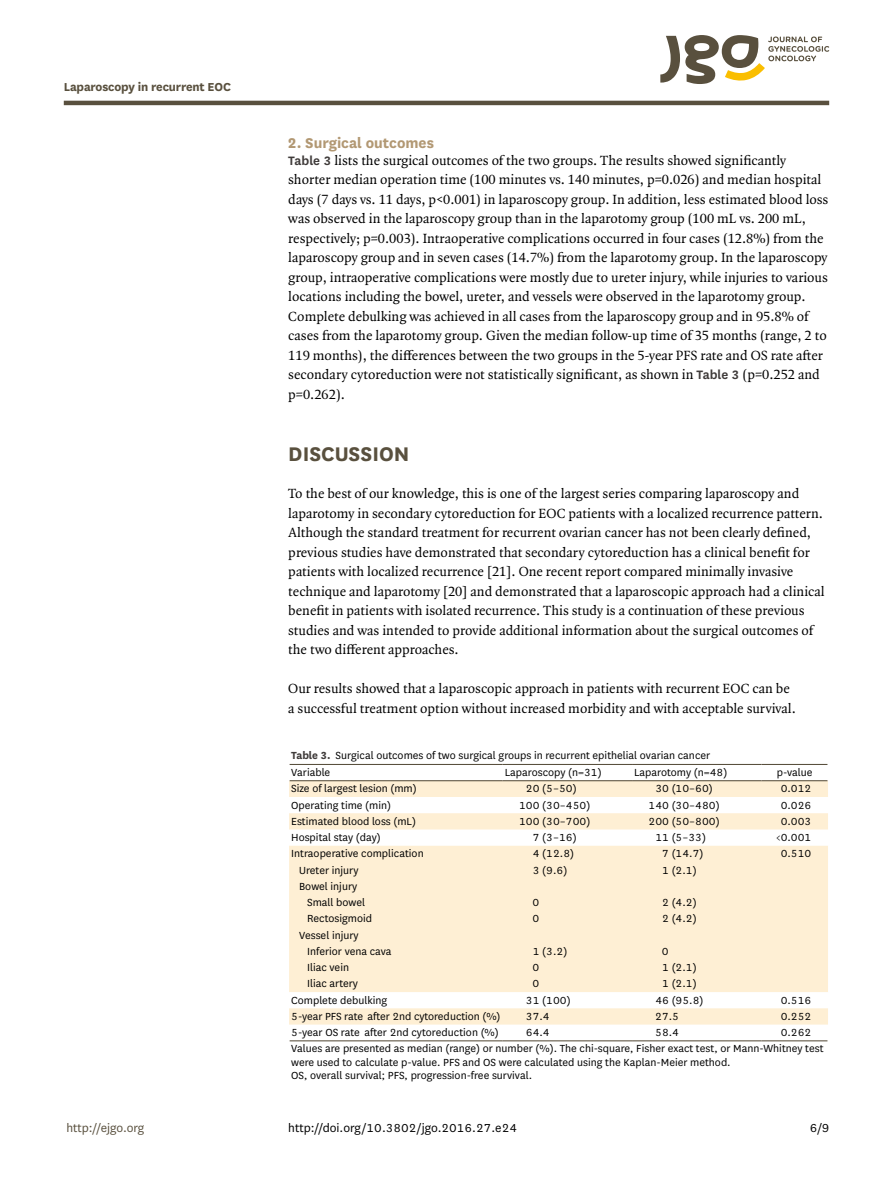
<style>
.page{position:relative;width:893px;height:1191px;background:#fff}
.page>*{position:absolute;margin:0;border:0;box-sizing:border-box;transform-origin:0 0}
.t1{font:700 23.1px "National";color:#59503e}
.t2{font:700 16.5px "National";color:#b29873}
.t3{font:14.25px/19.5px "Quadraat OT";color:#000}
.t4{font:13.5px "National";color:#000}
.t5{font:700 13.5px "National";letter-spacing:-.01em;color:#59503e}
.t6{font:13.5px "National";color:#59503e}
.t7{font:12px/16.2px "National";color:#000}
.s1{font-family:"National";font-weight:600;color:#3f3b3a}
.s2{font-weight:700;color:#3f3b3a}
</style>
<div class="page">
<hr style="left:64px;top:101px;width:765px;height:4px;background:#59503e">
<svg style="left:660px;top:35px;width:169px;height:49px"></svg>
<svg style="left:289px;top:780px;width:539px;height:244px;fill:#feefd4"></svg>
<hr style="left:290px;top:764px;width:213px;height:1px;background:#59503e">
<hr style="left:503px;top:764px;width:129px;height:1px;background:#59503e">
<hr style="left:632px;top:764px;width:129px;height:1px;background:#59503e">
<hr style="left:761px;top:764px;width:66px;height:1px;background:#59503e">
<hr style="left:290px;top:780px;width:213px;height:1px;background:#59503e">
<hr style="left:503px;top:780px;width:129px;height:1px;background:#59503e">
<hr style="left:632px;top:780px;width:129px;height:1px;background:#59503e">
<hr style="left:761px;top:780px;width:66px;height:1px;background:#59503e">
<hr style="left:290px;top:1040px;width:213px;height:1px;background:#59503e">
<hr style="left:503px;top:1040px;width:129px;height:1px;background:#59503e">
<hr style="left:632px;top:1040px;width:129px;height:1px;background:#59503e">
<hr style="left:761px;top:1040px;width:66px;height:1px;background:#59503e">
<p class="t5" style="left:64px;top:77px;width:169px">Laparoscopy in recurrent EOC</p>
<p class="t2" style="left:288px;top:132px;width:147px">2. Surgical outcomes</p>
<p class="t3" style="left:288px;top:150px;width:542px"><span class="s1">Table 3</span> lists the surgical outcomes of the two groups. The results showed significantly shorter median operation time (100 minutes vs. 140 minutes, p=0.026) and median hospital days (7 days vs. 11 days, p&lt;0.001) in laparoscopy group. In addition, less estimated blood loss was observed in the laparoscopy group than in the laparotomy group (100 mL vs. 200 mL, respectively; p=0.003). Intraoperative complications occurred in four cases (12.8%) from the laparoscopy group and in seven cases (14.7%) from the laparotomy group. In the laparoscopy group, intraoperative complications were mostly due to ureter injury, while injuries to various locations including the bowel, ureter, and vessels were observed in the laparotomy group.<br>Complete debulking was achieved in all cases from the laparoscopy group and in 95.8% of cases from the laparotomy group. Given the median follow-up time of 35 months (range, 2 to 119 months), the differences between the two groups in the 5-year PFS rate and OS rate after secondary cytoreduction were not statistically significant, as shown in <span class="s1">Table 3</span> (p=0.252 and p=0.262).</p>
<h1 class="t1" style="left:288px;top:437px;width:123px">DISCUSSION</h1>
<p class="t3" style="left:288px;top:484px;width:538px">To the best of our knowledge, this is one of the largest series comparing laparoscopy and laparotomy in secondary cytoreduction for EOC patients with a localized recurrence pattern.<br>Although the standard treatment for recurrent ovarian cancer has not been clearly defined, previous studies have demonstrated that secondary cytoreduction has a clinical benefit for patients with localized recurrence [21]. One recent report compared minimally invasive technique and laparotomy [20] and demonstrated that a laparoscopic approach had a clinical benefit in patients with isolated recurrence. This study is a continuation of these previous studies and was intended to provide additional information about the surgical outcomes of the two different approaches.</p>
<p class="t3" style="left:288px;top:679px;width:509px">Our results showed that a laparoscopic approach in patients with recurrent EOC can be a successful treatment option without increased morbidity and with acceptable survival.</p>
<p class="t7" style="left:291px;top:746px;width:421px;line-height:17.4px"><span class="s2">Table 3.</span> Surgical outcomes of two surgical groups in recurrent epithelial ovarian cancer<br>Variable</p>
<p class="t7" style="left:505px;top:764px;width:98px">Laparoscopy (n=31)</p>
<p class="t7" style="left:634px;top:764px;width:95px">Laparotomy (n=48)</p>
<p class="t7" style="left:777px;top:764px;width:37px">p-value</p>
<p class="t7" style="left:291px;top:780px;width:127px">Size of largest lesion (mm)</p>
<p class="t7" style="left:526px;top:780px;width:52px">20 (5–50)</p>
<p class="t7" style="left:655px;top:780px;width:59px">30 (10–60)</p>
<p class="t7" style="left:781px;top:780px;width:32px">0.012</p>
<p class="t7" style="left:291px;top:796px;width:101px">Operating time (min)</p>
<p class="t7" style="left:519px;top:796px;width:73px">100 (30–450)</p>
<p class="t7" style="left:648px;top:796px;width:73px">140 (30–480)</p>
<p class="t7" style="left:781px;top:796px;width:32px">0.026</p>
<p class="t7" style="left:291px;top:812px;width:126px">Estimated blood loss (mL)</p>
<p class="t7" style="left:519px;top:812px;width:73px">100 (30–700)</p>
<p class="t7" style="left:648px;top:812px;width:73px">200 (50–800)</p>
<p class="t7" style="left:781px;top:812px;width:32px">0.003</p>
<p class="t7" style="left:291px;top:829px;width:91px">Hospital stay (day)</p>
<p class="t7" style="left:533px;top:829px;width:45px">7 (3–16)</p>
<p class="t7" style="left:655px;top:829px;width:52px">11 (5–33)</p>
<p class="t7" style="left:776px;top:829px;width:37px">&lt;0.001</p>
<p class="t7" style="left:291px;top:845px;width:134px">Intraoperative complication</p>
<p class="t7" style="left:533px;top:845px;width:43px">4 (12.8)</p>
<p class="t7" style="left:662px;top:845px;width:43px">7 (14.7)</p>
<p class="t7" style="left:781px;top:845px;width:32px">0.510</p>
<p class="t7" style="left:299px;top:861px;width:61px">Ureter injury</p>
<p class="t7" style="left:533px;top:861px;width:36px">3 (9.6)</p>
<p class="t7" style="left:662px;top:861px;width:36px">1 (2.1)</p>
<p class="t7" style="left:307px;top:877px;width:60px;text-indent:-8px">Bowel injury<br>Small bowel</p>
<p class="t7" style="left:532px;top:894px;width:8px">0</p>
<p class="t7" style="left:662px;top:894px;width:36px">2 (4.2)</p>
<p class="t7" style="left:307px;top:910px;width:66px">Rectosigmoid</p>
<p class="t7" style="left:532px;top:910px;width:8px">0</p>
<p class="t7" style="left:662px;top:910px;width:36px">2 (4.2)</p>
<p class="t7" style="left:307px;top:926px;width:86px;text-indent:-8px">Vessel injury<br>Inferior vena cava</p>
<p class="t7" style="left:533px;top:942px;width:36px">1 (3.2)</p>
<p class="t7" style="left:662px;top:942px;width:8px">0</p>
<p class="t7" style="left:307px;top:959px;width:43px">Iliac vein</p>
<p class="t7" style="left:532px;top:959px;width:8px">0</p>
<p class="t7" style="left:662px;top:959px;width:36px">1 (2.1)</p>
<p class="t7" style="left:307px;top:975px;width:52px">Iliac artery</p>
<p class="t7" style="left:532px;top:975px;width:8px">0</p>
<p class="t7" style="left:662px;top:975px;width:36px">1 (2.1)</p>
<p class="t7" style="left:291px;top:991px;width:98px">Complete debulking</p>
<p class="t7" style="left:526px;top:991px;width:46px">31 (100)</p>
<p class="t7" style="left:655px;top:991px;width:50px">46 (95.8)</p>
<p class="t7" style="left:781px;top:991px;width:32px">0.516</p>
<p class="t7" style="left:291px;top:1007px;width:211px">5-year PFS rate after 2nd cytoreduction (%)</p>
<p class="t7" style="left:526px;top:1007px;width:25px">37.4</p>
<p class="t7" style="left:655px;top:1007px;width:25px">27.5</p>
<p class="t7" style="left:781px;top:1007px;width:32px">0.252</p>
<p class="t7" style="left:291px;top:1024px;width:209px">5-year OS rate after 2nd cytoreduction (%)</p>
<p class="t7" style="left:526px;top:1024px;width:25px">64.4</p>
<p class="t7" style="left:655px;top:1024px;width:25px">58.4</p>
<p class="t7" style="left:291px;top:1024px;width:534px;text-indent:489px">0.262<br>Values are presented as median (range) or number (%). The chi-square, Fisher exact test, or Mann-Whitney test</p>
<p class="t7" style="left:291px;top:1055px;width:441px;line-height:13.5px">were used to calculate p-value. PFS and OS were calculated using the Kaplan-Meier method.<br>OS, overall survival; PFS, progression-free survival.</p>
<p class="t6" style="left:66px;top:1118px;width:80px">http://ejgo.org</p>
<p class="t4" style="left:288px;top:1118px;width:230px">http://doi.org/10.3802/jgo.2016.27.e24</p>
<p class="t4" style="left:810px;top:1118px;width:20px">6/9</p>
</div>
